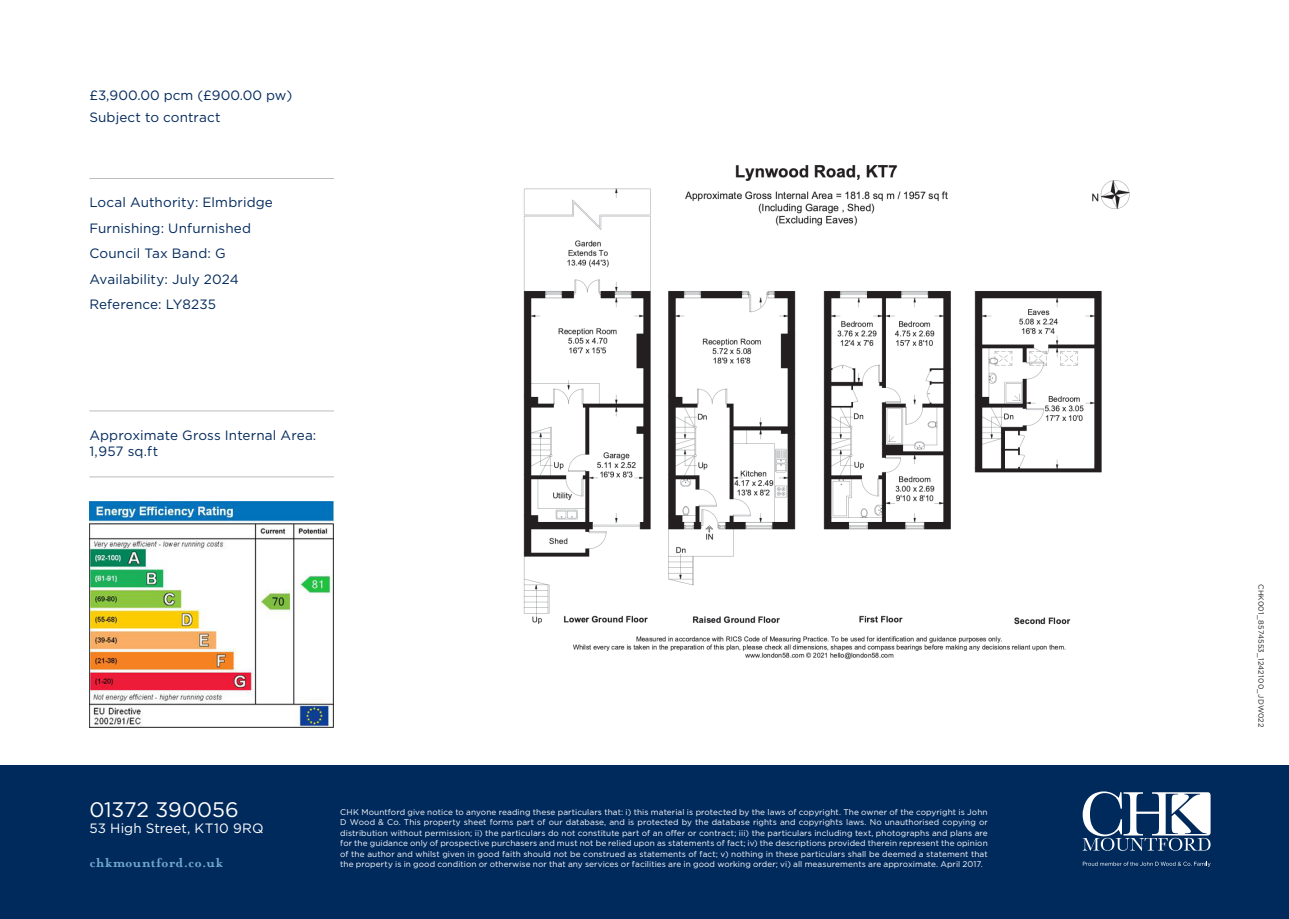
<style>
.page{position:relative;width:1289px;height:919px;background:#fff}
.page>*{position:absolute;margin:0;border:0;box-sizing:border-box;transform-origin:0 0}
.t1{font:21px "Gotham";letter-spacing:-.005em;color:#fff}
.t2{font:700 15px "Mrs Eaves";letter-spacing:.025em;color:#71a8cd}
.t3{font:13.5px/25.5px "Gotham";letter-spacing:.01em;color:#00295c}
.t4{font:13.5px "Gotham";letter-spacing:.015em;color:#fff}
.t5{font:8.25px/10.5px "Gotham";letter-spacing:.01em;color:#fff;text-align:justify}
.t6{font:7.5px "Gotham";letter-spacing:.02em;color:#231f20}
</style>
<div class="page">
<div style="left:0;top:765px;width:1288px;height:153px;background:#00295c"></div>
<hr style="left:89px;top:178px;width:245px;height:1px;background:#bcbdc0">
<hr style="left:89px;top:410px;width:245px;height:1px;background:#bcbdc0">
<hr style="left:89px;top:476px;width:245px;height:1px;background:#bcbdc0">
<img style="left:523px;top:165px;width:607px;height:495px">
<img style="left:90px;top:502px;width:243px;height:225px">
<svg style="left:1082px;top:791px;width:128px;height:59px"></svg>
<svg style="left:1082px;top:861px;width:128px;height:5px"></svg>
<h3 class="t3" style="left:89px;top:84px;width:204px;line-height:22.2px">£3,900.00 pcm (£900.00 pw)<br>Subject to contract</h3>
<h3 class="t3" style="left:89px;top:189px;width:185px">Local Authority: Elmbridge<br>Furnishing: Unfurnished<br>Council Tax Band: G<br>Availability: July 2024<br>Reference: LY8235</h3>
<h3 class="t3" style="left:89px;top:426px;width:228px;line-height:16.5px">Approximate Gross Internal Area:<br>1,957 sq.ft</h3>
<h1 class="t1" style="left:89px;top:796px;width:151px">01372 390056</h1>
<h3 class="t4" style="left:89px;top:819px;width:176px">53 High Street, KT10 9RQ</h3>
<h2 class="t2" style="left:89px;top:853px;width:135px">chkmountford.co.uk</h2>
<p class="t5" style="left:340px;top:806px;width:649px">CHK Mountford give notice to anyone reading these particulars that: i) this material is protected by the laws of copyright. The owner of the copyright is John D Wood &amp; Co. This property sheet forms part of our database, and is protected by the database rights and copyrights laws. No unauthorised copying or distribution without permission; ii) the particulars do not constitute part of an offer or contract; iii) the particulars including text, photographs and plans are for the guidance only of prospective purchasers and must not be relied upon as statements of fact; iv) the descriptions provided therein represent the opinion of the author and whilst given in good faith should not be construed as statements of fact; v) nothing in these particulars shall be deemed a statement that the property is in good condition or otherwise nor that any services or facilities are in good working order; vi) all measurements are approximate. April 2017.</p>
<p class="t6" style="left:1265px;top:583px;width:145px;rotate:90deg">CHK001_8574553_1242100_JDW022</p>
</div>
